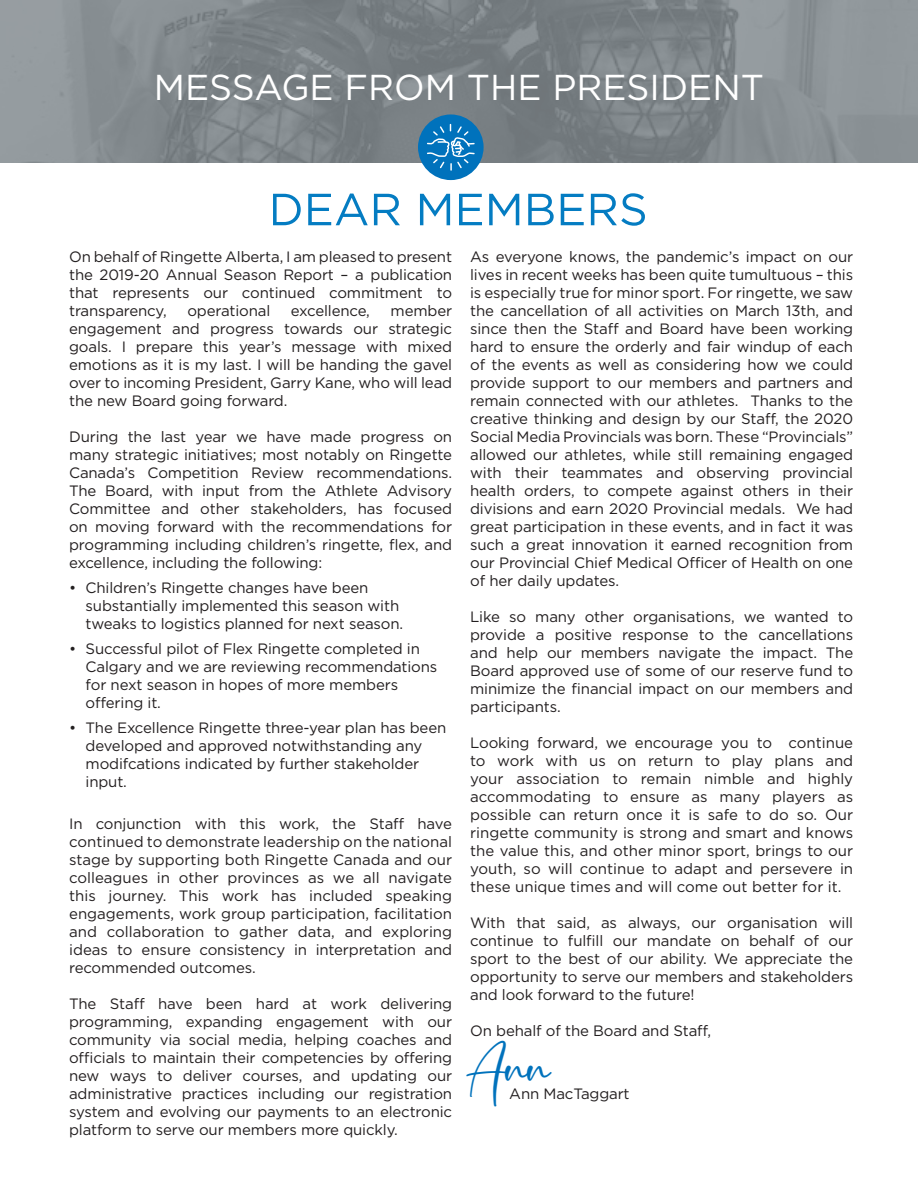
<style>
.page{position:relative;width:918px;height:1188px;background:#fff}
.page>*{position:absolute;margin:0;border:0;box-sizing:border-box;transform-origin:0 0}
.t1{font:49.5px "Sherlyn";color:#0072bc}
.t2{font:36px "Gotham";color:#fff}
.t3{font:15px/18px "Gotham";letter-spacing:-.01em;color:#231f20;text-align:justify}
</style>
<div class="page">
<img style="left:0;top:0;width:918px;height:163px">
<svg style="left:273px;top:193px;width:372px;height:33px"></svg>
<div style="left:418px;top:114px;width:66px;height:66px;background:#0072bc;border-radius:50%"></div>
<svg style="left:427px;top:124px;width:48px;height:47px"></svg>
<p class="t2" style="left:154px;top:64px;width:612px">MESSAGE FROM THE PRESIDENT</p>
<p class="t3" style="left:69px;top:248px;width:385px">On behalf of Ringette Alberta, I am pleased to present the 2019-20 Annual Season Report – a publication that represents our continued commitment to transparency,</p>
<p class="t3" style="left:69px;top:302px;width:385px;text-indent:321px">member engagement and progress towards our strategic goals. I prepare this year’s message with mixed emotions as it is my last. I will be handing the gavel over to incoming President, Garry Kane, who will lead the new Board going forward.</p>
<p class="t3" style="left:69px;top:428px;width:385px">During the last year we have made progress on many strategic initiatives; most notably on Ringette Canada’s Competition Review recommendations.<br>The Board, with input from the Athlete Advisory Committee and other stakeholders, has focused on moving forward with the recommendations for programming including children’s ringette, flex, and excellence, including the following:</p>
<p class="t3" style="left:86px;top:578px;width:319px;text-align:left;text-indent:-16px">• Children’s Ringette changes have been substantially implemented this season with tweaks to logistics planned for next season.</p>
<p class="t3" style="left:86px;top:639px;width:353px;text-align:left;text-indent:-16px">• Successful pilot of Flex Ringette completed in Calgary and we are reviewing recommendations for next season in hopes of more members offering it.</p>
<p class="t3" style="left:86px;top:718px;width:362px;text-align:left;text-indent:-16px">• The Excellence Ringette three-year plan has been developed and approved notwithstanding any modifcations indicated by further stakeholder input.</p>
<p class="t3" style="left:69px;top:815px;width:385px">In conjunction with this work, the Staff have continued to demonstrate leadership on the national stage by supporting both Ringette Canada and our colleagues in other provinces as we all navigate this journey. This work has included speaking engagements, work group participation, facilitation and collaboration to gather data, and exploring ideas to ensure consistency in interpretation and recommended outcomes.</p>
<p class="t3" style="left:69px;top:995px;width:385px">The Staff have been hard at work delivering programming, expanding engagement with our community via social media, helping coaches and officials to maintain their competencies by offering new ways to deliver courses, and updating our administrative practices including our registration system and evolving our payments to an electronic platform to serve our members more quickly.</p>
<p class="t3" style="left:187px;top:302px;width:84px">operational</p>
<p class="t3" style="left:291px;top:302px;width:80px">excellence,</p>
<p class="t3" style="left:470px;top:248px;width:385px">As everyone knows, the pandemic’s impact on our lives in recent weeks has been quite tumultuous – this is especially true for minor sport. For ringette, we saw the cancellation of all activities on March 13th, and since then the Staff and Board have been working hard to ensure the orderly and fair windup of each of the events as well as considering how we could provide support to our members and partners and remain connected with our athletes. Thanks to the creative thinking and design by our Staff, the 2020<br>Social Media Provincials was born. These “Provincials” allowed our athletes, while still remaining engaged with their teammates and observing provincial health orders, to compete against others in their divisions and earn 2020 Provincial medals. We had great participation in these events, and in fact it was such a great innovation it earned recognition from our Provincial Chief Medical Officer of Health on one of her daily updates.</p>
<p class="t3" style="left:470px;top:608px;width:385px">Like so many other organisations, we wanted to provide a positive response to the cancellations and help our members navigate the impact. The Board approved use of some of our reserve fund to minimize the financial impact on our members and participants.</p>
<p class="t3" style="left:470px;top:734px;width:385px">Looking forward, we encourage you to continue to work with us on return to play plans and your association to remain nimble and highly accommodating to ensure as many players as possible can return once it is safe to do so. Our ringette community is strong and smart and knows the value this, and other minor sport, brings to our youth, so will continue to adapt and persevere in these unique times and will come out better for it.</p>
<p class="t3" style="left:470px;top:914px;width:385px">With that said, as always, our organisation will continue to fulfill our mandate on behalf of our sport to the best of our ability. We appreciate the opportunity to serve our members and stakeholders and look forward to the future!</p>
<p class="t3" style="left:470px;top:1022px;width:243px">On behalf of the Board and Staff,</p>
<p class="t1" style="left:470px;top:1035px;width:82px">Ann</p>
<p class="t3" style="left:509px;top:1085px;width:122px">Ann MacTaggart</p>
</div>
